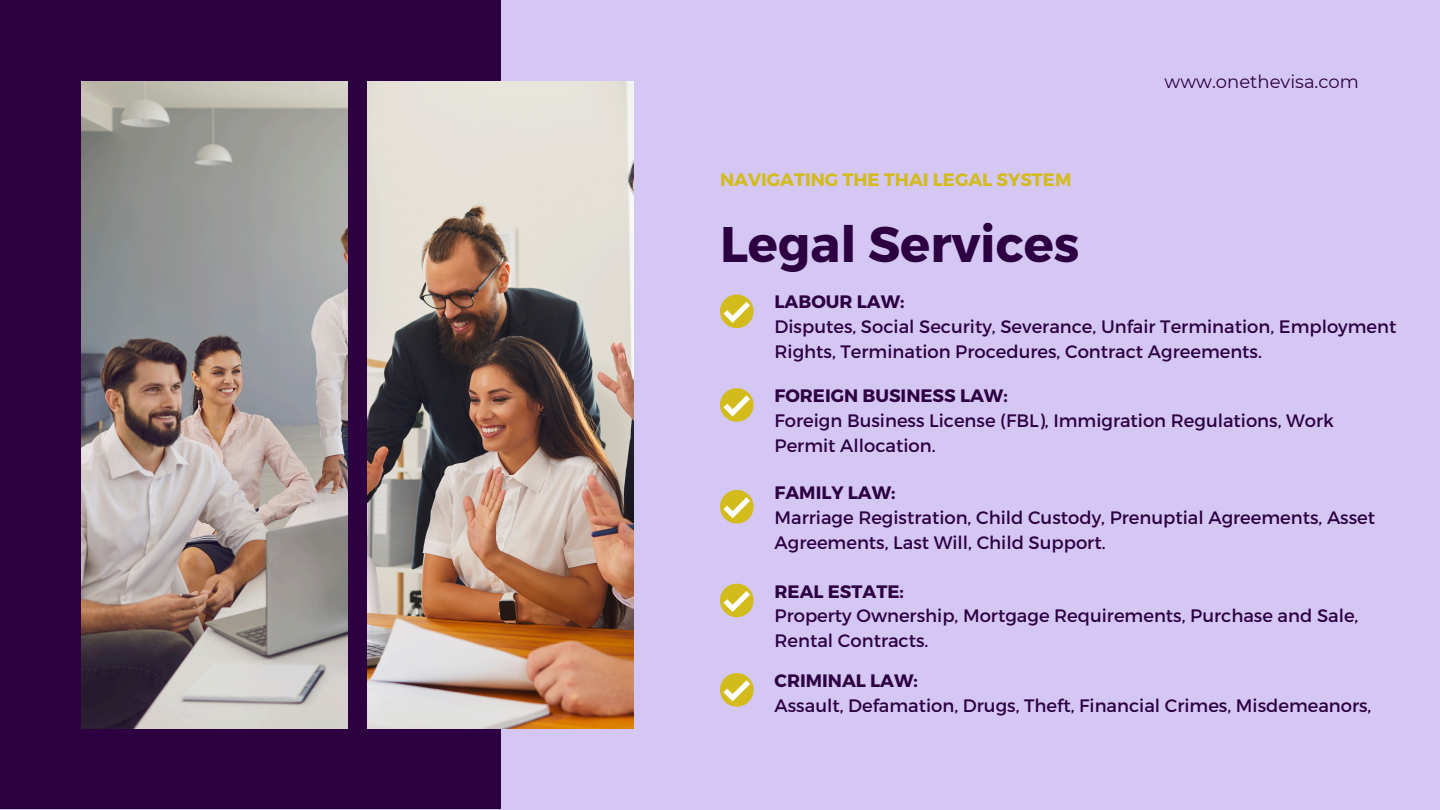
<style>
.page{position:relative;width:1440px;height:810px;background:#d5c7f4}
.page>*{position:absolute;margin:0;border:0;box-sizing:border-box;transform-origin:0 0}
.t1{font:700 50px "Montserrat";color:#2d0042}
.t2{font:18px/24.8px "Montserrat";color:#2d0042}
.t3{font:700 18px "Montserrat";color:#2d0042}
.t4{font:700 18px "Montserrat";color:#d2bb1b}
</style>
<div class="page">
<div style="left:0;top:0;width:501px;height:809px;background:#2d0042"></div>
<img style="left:81px;top:81px;width:266px;height:648px">
<img style="left:368px;top:81px;width:266px;height:648px">
<svg style="left:720px;top:295px;width:34px;height:33px"></svg>
<svg style="left:720px;top:388px;width:34px;height:34px"></svg>
<svg style="left:720px;top:490px;width:34px;height:34px"></svg>
<svg style="left:720px;top:584px;width:34px;height:33px"></svg>
<svg style="left:720px;top:673px;width:34px;height:34px"></svg>
<h2 class="t4" style="left:720px;top:168px;width:353px">NAVIGATING THE THAI LEGAL SYSTEM</h2>
<p class="t1" style="left:720px;top:212px;width:361px">Legal Services</p>
<h1 class="t2" style="left:1165px;top:69px;width:196px">www.onethevisa.com</h1>
<p class="t3" style="left:775px;top:290px;width:131px">LABOUR LAW:</p>
<p class="t2" style="left:775px;top:313px;width:623px">Disputes, Social Security, Severance, Unfair Termination, Employment<br>Rights, Termination Procedures, Contract Agreements.</p>
<p class="t3" style="left:775px;top:384px;width:235px">FOREIGN BUSINESS LAW:</p>
<p class="t2" style="left:775px;top:407px;width:561px">Foreign Business License (FBL), Immigration Regulations, Work<br>Permit Allocation.</p>
<p class="t3" style="left:775px;top:481px;width:123px">FAMILY LAW:</p>
<p class="t2" style="left:775px;top:504px;width:602px">Marriage Registration, Child Custody, Prenuptial Agreements, Asset<br>Agreements, Last Will, Child Support.</p>
<p class="t3" style="left:775px;top:579px;width:131px">REAL ESTATE:</p>
<p class="t2" style="left:775px;top:603px;width:585px">Property Ownership, Mortgage Requirements, Purchase and Sale,<br>Rental Contracts.</p>
<p class="t3" style="left:775px;top:669px;width:145px">CRIMINAL LAW:</p>
<p class="t2" style="left:775px;top:692px;width:598px">Assault, Defamation, Drugs, Theft, Financial Crimes, Misdemeanors,</p>
</div>
